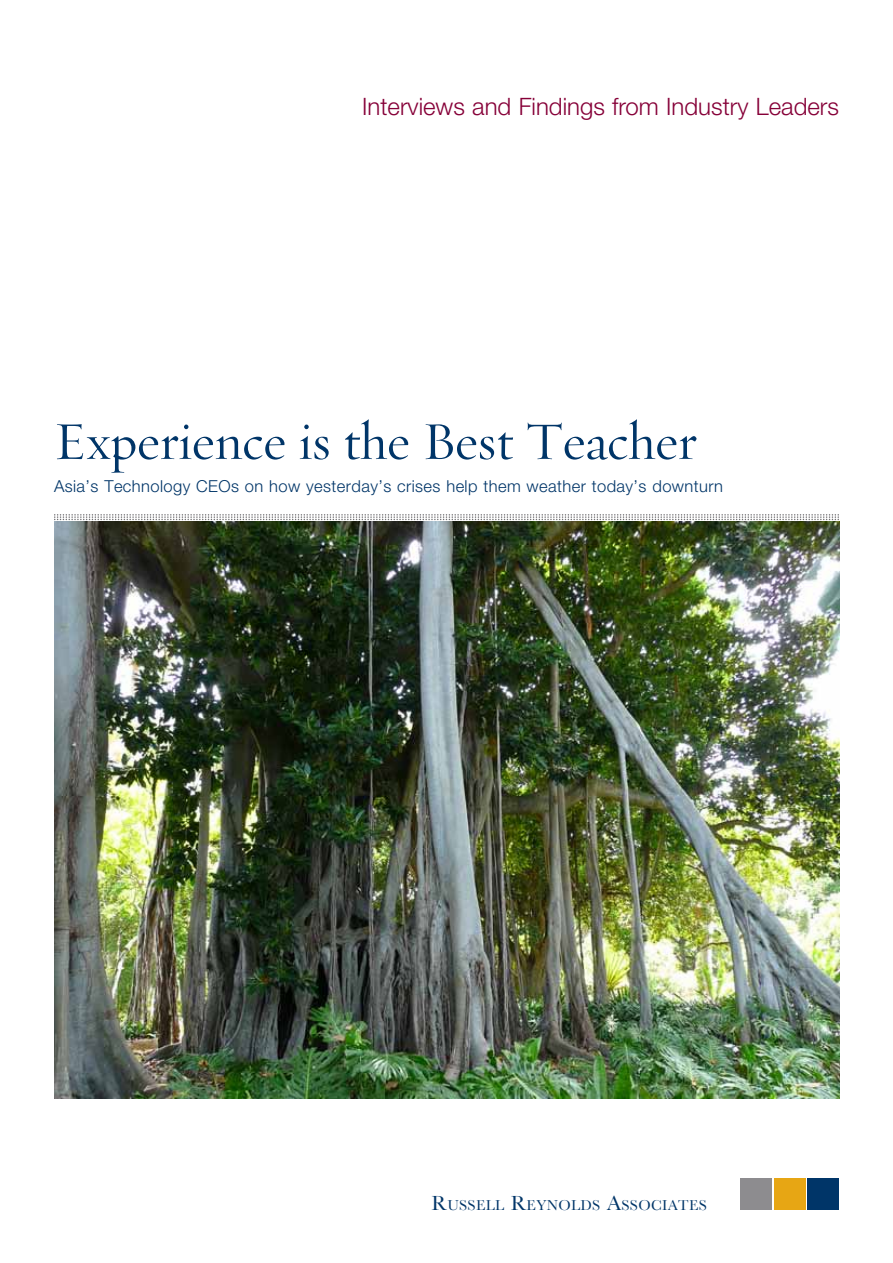
<style>
.page{position:relative;width:893px;height:1263px;background:#fff}
.page>*{position:absolute;margin:0;border:0;box-sizing:border-box;transform-origin:0 0}
.t1{font:54px "Requiem Display HTF Roman";color:#003568}
.t2{font:300 24px "Helvetica Neue LT Std";color:#860038}
.t3{font:300 16.5px "Helvetica Neue LT Std";letter-spacing:.025em;color:#003568}
.t4{font:15px "Baskerville";letter-spacing:.02em;color:#003568}
.s1{font-size:21.45px}
</style>
<div class="page">
<img style="left:54px;top:521px;width:785px;height:577px">
<div style="left:808px;top:1178px;width:31px;height:31px;background:#003568"></div>
<div style="left:774px;top:1178px;width:31px;height:31px;background:#e7a614"></div>
<div style="left:741px;top:1178px;width:31px;height:31px;background:#8d8c8f"></div>
<svg style="left:54px;top:514px;width:785px;height:6px"></svg>
<h2 class="t2" style="left:362px;top:92px;width:478px">Interviews and Findings from Industry Leaders</h2>
<h1 class="t1" style="left:54px;top:410px;width:644px">Experience is the Best Teacher</h1>
<p class="t3" style="left:54px;top:476px;width:670px">Asia’s Technology CEOs on how yesterday’s crises help them weather today’s downturn</p>
<p class="t4" style="left:431px;top:1196px;width:277px"><span class="s1">R</span>USSELL <span class="s1">R</span>EYNOLDS <span class="s1">A</span>SSOCIATES</p>
</div>
